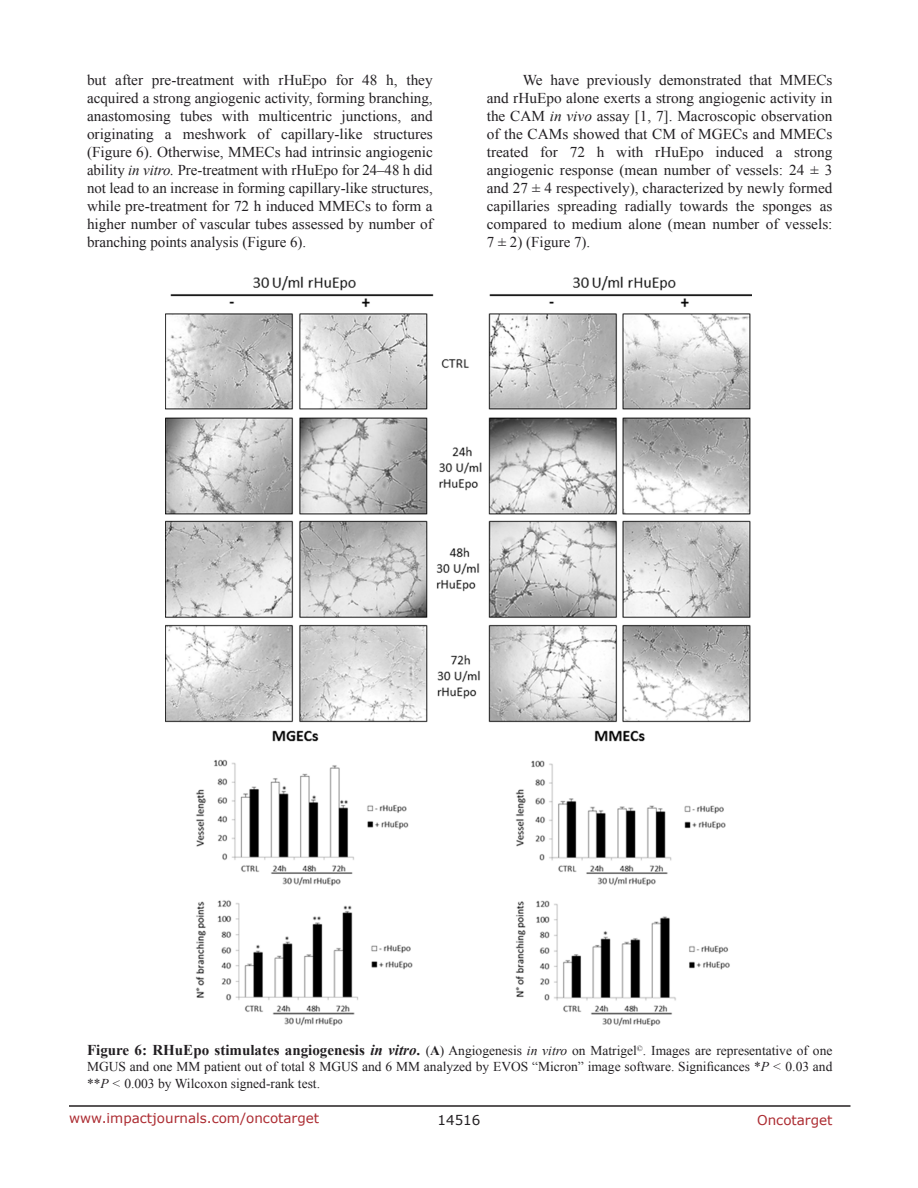
<style>
.page{position:relative;width:918px;height:1188px;background:#fff}
.page>*{position:absolute;margin:0;border:0;box-sizing:border-box;transform-origin:0 0}
.BodyText{font:15px/18px "Times New Roman";color:#221f22;text-align:justify}
.FigureText{font:13.5px/16.2px "Times New Roman";color:#221f22;text-align:justify}
.t1{font:13.5px "Verdana";color:#ac2b31}
.t2{font:13.5px "Verdana";color:#221f22}
.s1{font-style:italic}
.s2{font-weight:700;font-size:15px}
.s3{font-weight:700;font-style:italic;font-size:15px}
.s4{font-weight:700}
</style>
<div class="page">
<hr style="left:69px;top:1105px;width:781px;height:2px;background:#231f20">
<img style="left:166px;top:276px;width:585px;height:750px">
<p class="BodyText" style="left:87px;top:71px;width:347px">but after pre-treatment with rHuEpo for 48 h, they acquired a strong angiogenic activity, forming branching, anastomosing tubes with multicentric junctions, and originating a meshwork of capillary-like structures (Figure 6). Otherwise, MMECs had intrinsic angiogenic ability <span class="s1">in vitro.</span> Pre-treatment with rHuEpo for 24–48 h did not lead to an increase in forming capillary-like structures, while pre-treatment for 72 h induced MMECs to form a higher number of vascular tubes assessed by number of branching points analysis (Figure 6).</p>
<p class="BodyText" style="left:487px;top:71px;width:347px;text-indent:36px">We have previously demonstrated that MMECs and rHuEpo alone exerts a strong angiogenic activity in the CAM <span class="s1">in vivo</span> assay [1, 7]. Macroscopic observation of the CAMs showed that CM of MGECs and MMECs treated for 72 h with rHuEpo induced a strong angiogenic response (mean number of vessels: 24 ± 3 and 27 ± 4 respectively), characterized by newly formed capillaries spreading radially towards the sponges as compared to medium alone (mean number of vessels:<br>7 ± 2) (Figure 7).</p>
<p class="FigureText" style="left:87px;top:1042px;width:747px"><span class="s2">Figure 6: RHuEpo stimulates angiogenesis</span> <span class="s3">in vitro</span><span class="s2">.</span> (<span class="s4">A</span>) Angiogenesis <span class="s1">in vitro</span> on Matrigel<sup>©</sup>. Images are representative of one MGUS and one MM patient out of total 8 MGUS and 6 MM analyzed by EVOS “Micron” image software. Significances *<span class="s1">P &lt;</span> 0.03 and **<span class="s1">P &lt;</span> 0.003 by Wilcoxon signed-rank test.</p>
<p class="t1" style="left:69px;top:1109px;width:252px">www.impactjournals.com/oncotarget</p>
<p class="t2" style="left:438px;top:1111px;width:44px">14516</p>
<p class="t1" style="left:757px;top:1111px;width:77px">Oncotarget</p>
</div>
